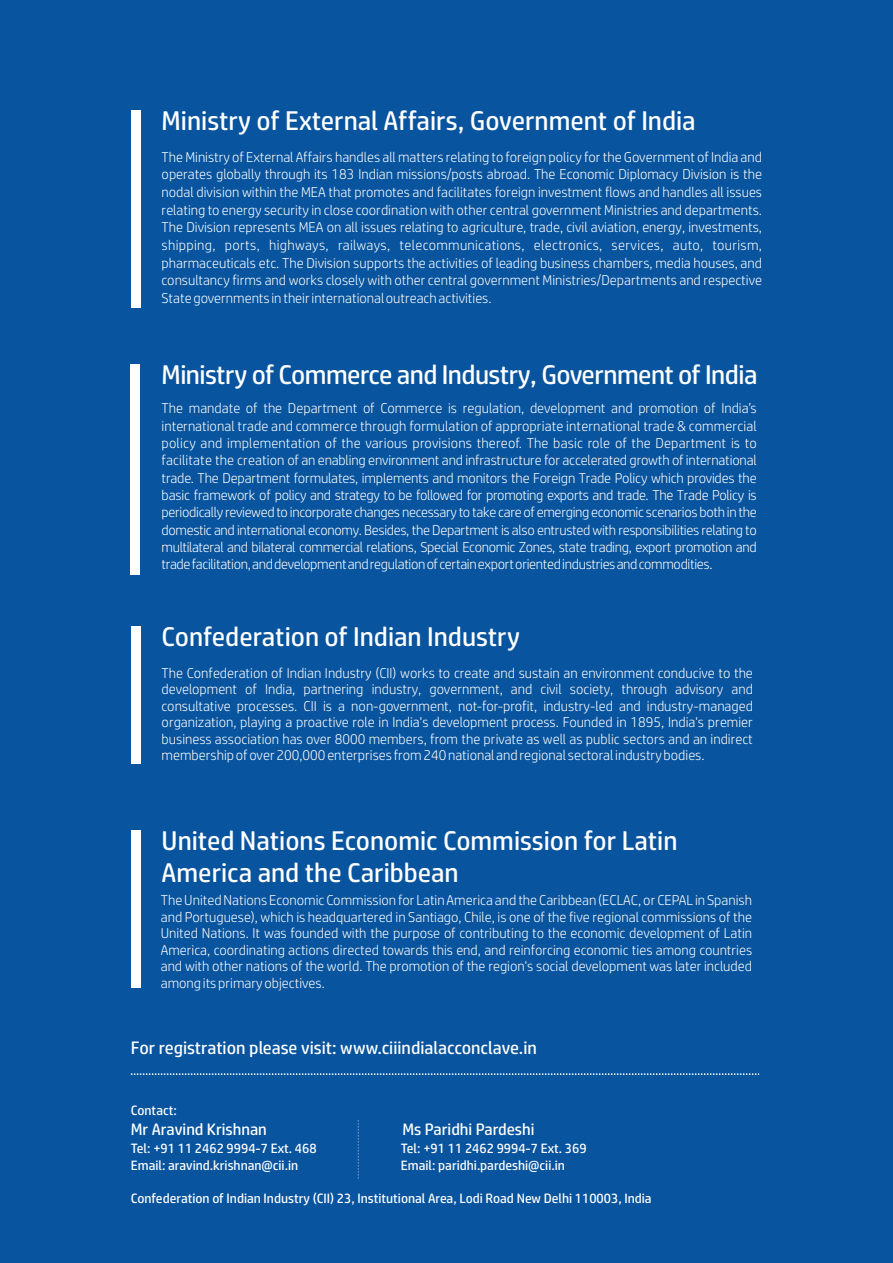
<style>
.page{position:relative;width:893px;height:1263px;background:#08549e}
.page>*{position:absolute;margin:0;border:0;box-sizing:border-box;transform-origin:0 0}
.t1{font:27px/31.3px "HP Simplified";color:#fff}
.t2{font:27px "HP Simplified";letter-spacing:-.02em;color:#fff}
.t3{font:18px "HP Simplified";color:#fff}
.t4{font:16.5px "HP Simplified";color:#fff}
.t5{font:300 14.25px/16.5px "HP Simplified";color:#fff;text-align:justify}
.t6{font:13.5px "HP Simplified";color:#fff}
</style>
<div class="page">
<div style="left:131px;top:364px;width:9px;height:211px;background:#fff"></div>
<div style="left:131px;top:111px;width:9px;height:197px;background:#fff"></div>
<div style="left:131px;top:626px;width:9px;height:137px;background:#fff"></div>
<svg style="left:131px;top:1073px;width:628px;height:2px"></svg>
<div style="left:131px;top:830px;width:9px;height:158px;background:#fff"></div>
<svg style="left:358px;top:1120px;width:1px;height:59px"></svg>
<h1 class="t1" style="left:162px;top:106px;width:536px">Ministry of External Affairs, Government of India</h1>
<p class="t5" style="left:162px;top:148px;width:602px;line-height:17.7px">The Ministry of External Affairs handles all matters relating to foreign policy for the Government of India and operates globally through its 183 Indian missions/posts abroad. The Economic Diplomacy Division is the nodal division within the MEA that promotes and facilitates foreign investment flows and handles all issues relating to energy security in close coordination with other central government Ministries and departments.<br>The Division represents MEA on all issues relating to agriculture, trade, civil aviation, energy, investments, shipping, ports, highways, railways, telecommunications, electronics, services, auto, tourism, pharmaceuticals etc. The Division supports the activities of leading business chambers, media houses, and consultancy firms and works closely with other central government Ministries/Departments and respective State governments in their international outreach activities.</p>
<h1 class="t2" style="left:162px;top:362px;width:597px">Ministry of Commerce and Industry, Government of India</h1>
<p class="t5" style="left:161px;top:400px;width:597px;line-height:17.4px">The mandate of the Department of Commerce is regulation, development and promotion of India’s international trade and commerce through formulation of appropriate international trade &amp; commercial policy and implementation of the various provisions thereof. The basic role of the Department is to facilitate the creation of an enabling environment and infrastructure for accelerated growth of international trade. The Department formulates, implements and monitors the Foreign Trade Policy which provides the basic framework of policy and strategy to be followed for promoting exports and trade. The Trade Policy is periodically reviewed toincorporate changesnecessary totake careof emerging economic scenarios bothinthe domestic and international economy. Besides, the Department is also entrusted with responsibilities relating to multilateral and bilateral commercial relations, Special Economic Zones, state trading, export promotion and tradefacilitation,anddevelopmentandregulationofcertainexportorientedindustriesandcommodities.</p>
<h1 class="t1" style="left:162px;top:622px;width:360px">Confederation of Indian Industry</h1>
<p class="t5" style="left:162px;top:665px;width:593px">The Confederation of Indian Industry (CII) works to create and sustain an environment conducive to the development of India, partnering industry, government, and civil society, through advisory and consultative processes. CII is a non-government, not-for-profit, industry-led and industry-managed organization, playing a proactive role in India's development process. Founded in 1895, India's premier business association has over 8000 members, from the private as well as public sectors and an indirect membership of over 200,000 enterprises from 240 national and regional sectoral industry bodies.</p>
<h1 class="t1" style="left:162px;top:826px;width:517px">United Nations Economic Commission for Latin<br>America and the Caribbean</h1>
<p class="t5" style="left:161px;top:892px;width:593px">The United Nations Economic Commission for Latin America and the Caribbean (ECLAC, or CEPAL in Spanish and Portuguese), which is headquartered in Santiago, Chile, is one of the five regional commissions of the United Nations. It was founded with the purpose of contributing to the economic development of Latin America, coordinating actions directed towards this end, and reinforcing economic ties among countries and with other nations of the world. The promotion of the region's social development was later included among its primary objectives.</p>
<p class="t3" style="left:131px;top:1040px;width:408px">For registration please visit: www.ciiindialacconclave.in</p>
<p class="t6" style="left:131px;top:1104px;width:48px">Contact:</p>
<p class="t4" style="left:131px;top:1121px;width:137px">Mr Aravind Krishnan</p>
<p class="t4" style="left:402px;top:1121px;width:134px">Ms Paridhi Pardeshi</p>
<p class="t6" style="left:131px;top:1142px;width:187px">Tel: +91 11 2462 9994-7 Ext. 468</p>
<p class="t6" style="left:401px;top:1142px;width:187px">Tel: +91 11 2462 9994-7 Ext. 369</p>
<p class="t6" style="left:131px;top:1159px;width:169px">Email: aravind.krishnan@cii.in</p>
<p class="t6" style="left:401px;top:1159px;width:166px">Email: paridhi.pardeshi@cii.in</p>
<p class="t6" style="left:131px;top:1192px;width:522px">Confederation of Indian Industry (CII) 23, Institutional Area, Lodi Road New Delhi 110003, India</p>
</div>
